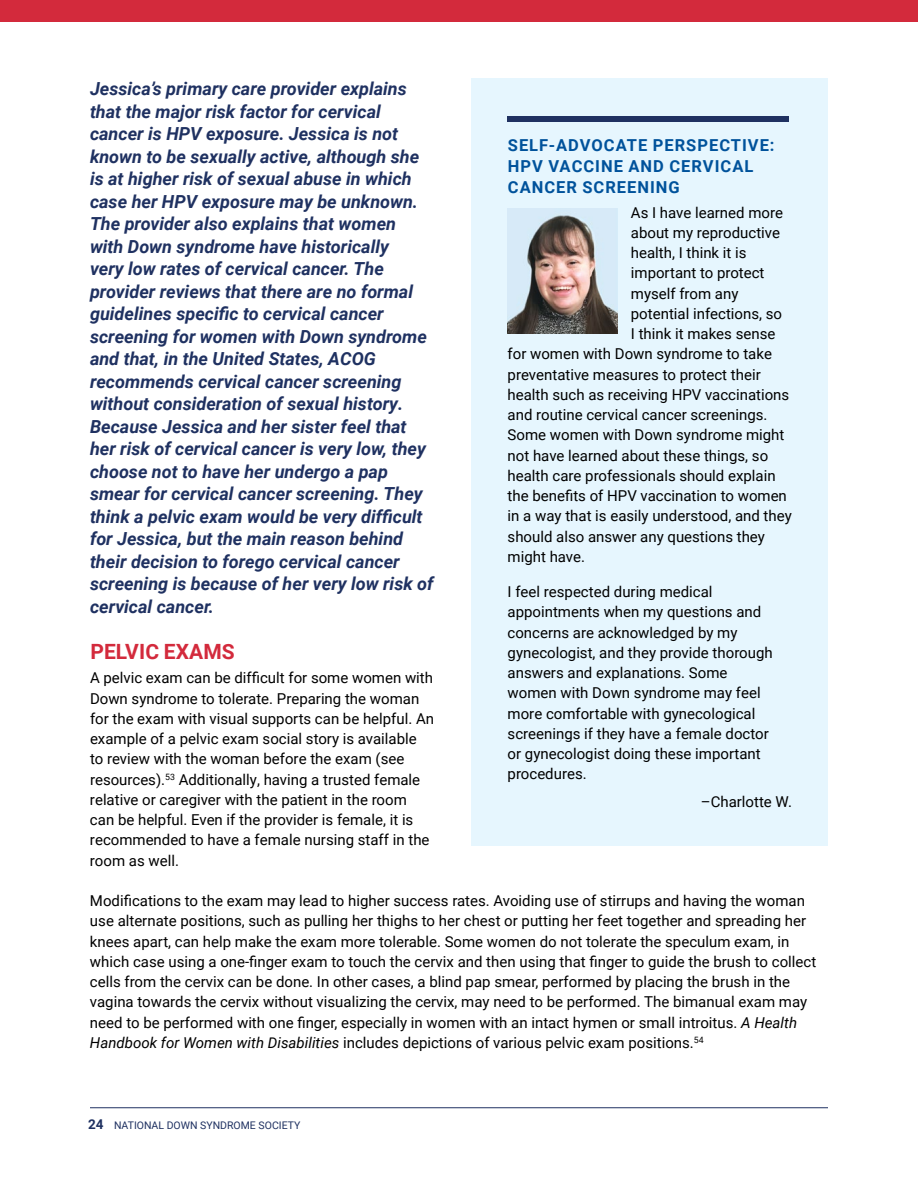
<style>
.page{position:relative;width:918px;height:1188px;background:#fff}
.page>*{position:absolute;margin:0;border:0;box-sizing:border-box;transform-origin:0 0}
.t1{font:700 21px "Roboto";letter-spacing:.005em;color:#d32a3c}
.t2{font:italic 700 18px/22.5px "Roboto";color:#1f3161}
.t3{font:700 16.5px/21px "Roboto";letter-spacing:.06em;color:#00529b}
.t4{font:15px/20.2px "Roboto";color:#000}
.t5{font:10.5px "Roboto";color:#1f3161}
.s1{font-style:italic}
.s2{font-weight:700;font-size:13.5px}
</style>
<div class="page">
<hr style="left:90px;top:1107px;width:738px;height:1px;background:#1f3161">
<div style="left:0;top:0;width:918px;height:22px;background:#d32a3c"></div>
<div style="left:472px;top:78px;width:356px;height:768px;background:#e6f6fe"></div>
<img style="left:508px;top:208px;width:109px;height:125px">
<div style="left:507px;top:116px;width:282px;height:6px;background:#1f3161"></div>
<p class="t2" style="left:90px;top:79px;width:345px">Jessica’s primary care provider explains that the major risk factor for cervical cancer is HPV exposure. Jessica is not known to be sexually active, although she is at higher risk of sexual abuse in which case her HPV exposure may be unknown.<br>The provider also explains that women with Down syndrome have historically<br>very low rates of cervical cancer. The provider reviews that there are no formal guidelines specific to cervical cancer screening for women with Down syndrome and that, in the United States, ACOG recommends cervical cancer screening without consideration of sexual history.<br>Because Jessica and her sister feel that her risk of cervical cancer is very low, they choose not to have her undergo a pap smear for cervical cancer screening. They think a pelvic exam would be very difficult for Jessica, but the main reason behind their decision to forego cervical cancer screening is because of her very low risk of cervical cancer.</p>
<h1 class="t1" style="left:90px;top:642px;width:146px">PELVIC EXAMS</h1>
<p class="t4" style="left:90px;top:667px;width:346px">A pelvic exam can be difficult for some women with Down syndrome to tolerate. Preparing the woman for the exam with visual supports can be helpful. An example of a pelvic exam social story is available<br>to review with the woman before the exam (see resources).<sup>53</sup> Additionally, having a trusted female relative or caregiver with the patient in the room can be helpful. Even if the provider is female, it is recommended to have a female nursing staff in the room as well.</p>
<p class="t4" style="left:90px;top:890px;width:728px">Modifications to the exam may lead to higher success rates. Avoiding use of stirrups and having the woman use alternate positions, such as pulling her thighs to her chest or putting her feet together and spreading her knees apart, can help make the exam more tolerable. Some women do not tolerate the speculum exam, in which case using a one-finger exam to touch the cervix and then using that finger to guide the brush to collect cells from the cervix can be done. In other cases, a blind pap smear, performed by placing the brush in the vagina towards the cervix without visualizing the cervix, may need to be performed. The bimanual exam may need to be performed with one finger, especially in women with an intact hymen or small introitus. <span class="s1">A Health Handbook for Women with Disabilities</span> includes depictions of various pelvic exam positions.<sup>54</sup></p>
<p class="t3" style="left:508px;top:136px;width:268px">SELF-ADVOCATE PERSPECTIVE:<br>HPV VACCINE AND CERVICAL<br>CANCER SCREENING</p>
<p class="t4" style="left:631px;top:202px;width:154px">As I have learned more</p>
<p class="t4" style="left:631px;top:222px;width:151px">about my reproductive</p>
<p class="t4" style="left:631px;top:242px;width:117px">health, I think it is</p>
<p class="t4" style="left:631px;top:262px;width:135px">important to protect</p>
<p class="t4" style="left:631px;top:283px;width:109px">myself from any</p>
<p class="t4" style="left:631px;top:303px;width:153px">potential infections, so</p>
<p class="t4" style="left:631px;top:323px;width:146px">I think it makes sense</p>
<p class="t4" style="left:508px;top:343px;width:266px">for women with Down syndrome to take</p>
<p class="t4" style="left:508px;top:364px;width:255px">preventative measures to protect their</p>
<p class="t4" style="left:508px;top:384px;width:283px">health such as receiving HPV vaccinations</p>
<p class="t4" style="left:508px;top:404px;width:261px">and routine cervical cancer screenings.</p>
<p class="t4" style="left:508px;top:424px;width:278px">Some women with Down syndrome might</p>
<p class="t4" style="left:508px;top:445px;width:262px">not have learned about these things, so</p>
<p class="t4" style="left:508px;top:465px;width:270px">health care professionals should explain</p>
<p class="t4" style="left:508px;top:485px;width:281px">the benefits of HPV vaccination to women</p>
<p class="t4" style="left:508px;top:505px;width:286px">in a way that is easily understood, and they</p>
<p class="t4" style="left:508px;top:526px;width:259px">should also answer any questions they</p>
<p class="t4" style="left:508px;top:546px;width:79px">might have.</p>
<p class="t4" style="left:508px;top:581px;width:267px">I feel respected during medical appointments when my questions and concerns are acknowledged by my gynecologist, and they provide thorough answers and explanations. Some women with Down syndrome may feel more comfortable with gynecological screenings if they have a female doctor or gynecologist doing these important procedures.</p>
<p class="t4" style="left:701px;top:791px;width:93px">–Charlotte W.</p>
<p class="t5" style="left:88px;top:1119px;width:214px"><span class="s2">24</span> NATIONAL DOWN SYNDROME SOCIETY</p>
</div>
